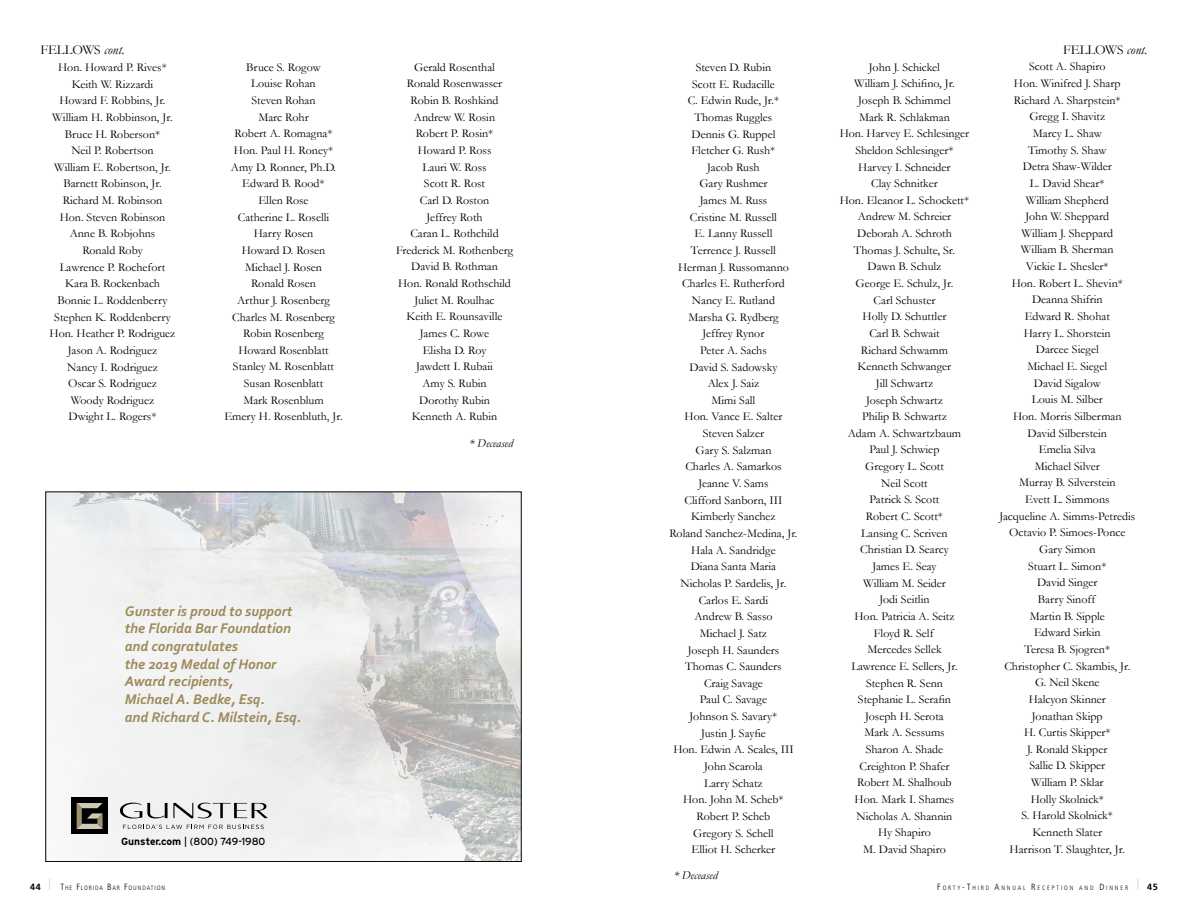
<style>
.page{position:relative;width:1188px;height:918px;background:#fff}
.page>*{position:absolute;margin:0;border:0;box-sizing:border-box;transform-origin:0 0}
.t1{font:italic 700 14.7px/17.7px "Corbel";color:#9c8959}
.t2{font:13.5px "Garamond";color:#000}
.t3{font:12px/16.6px "Garamond";color:#000;text-align:center}
.t4{font:italic 12px "Garamond";color:#000}
.t5{font:10.35px "Interstate";color:#000}
.t6{font:300 condensed 6.3px "Frutiger LT Std";letter-spacing:.285em;color:#000}
.t7{font:300 condensed 6.3px "Frutiger LT Std";letter-spacing:.145em;color:#000}
.s1{font-style:italic}
.s2{font-weight:700}
.s3{font-weight:700;font-stretch:normal;font-size:9px}
.s4{font-size:16.5px;color:#dadbdc}
.s5{font-size:9px}
</style>
<div class="page">
<img style="left:47px;top:493px;width:473px;height:367px">
<svg style="left:120px;top:803px;width:148px;height:15px"></svg>
<svg style="left:123px;top:825px;width:141px;height:4px"></svg>
<div style="left:71px;top:798px;width:37px;height:36px;background:#000"></div>
<svg style="left:77px;top:803px;width:26px;height:26px"></svg>
<p class="t2" style="left:40px;top:41px;width:86px">FELLOWS <span class="s1">cont.</span></p>
<p class="t3" style="left:50px;top:59px;width:127px">Hon. Howard P. Rives*<br>Keith W. Rizzardi<br>Howard F. Robbins, Jr.<br>William H. Robbinson, Jr.<br>Bruce H. Roberson*<br>Neil P. Robertson<br>William E. Robertson, Jr.<br>Barnett Robinson, Jr.<br>Richard M. Robinson<br>Hon. Steven Robinson<br>Anne B. Robjohns<br>Ronald Roby<br>Lawrence P. Rochefort<br>Kara B. Rockenbach<br>Bonnie L. Roddenberry<br>Stephen K. Roddenberry<br>Hon. Heather P. Rodriguez<br>Jason A. Rodriguez<br>Nancy I. Rodriguez<br>Oscar S. Rodriguez<br>Woody Rodriguez<br>Dwight L. Rogers*</p>
<p class="t3" style="left:224px;top:58px;width:120px">Bruce S. Rogow<br>Louise Rohan<br>Steven Rohan<br>Marc Rohr<br>Robert A. Romagna*<br>Hon. Paul H. Roney*<br>Amy D. Ronner, Ph.D.<br>Edward B. Rood*<br>Ellen Rose<br>Catherine L. Roselli<br>Harry Rosen<br>Howard D. Rosen<br>Michael J. Rosen<br>Ronald Rosen<br>Arthur J. Rosenberg<br>Charles M. Rosenberg<br>Robin Rosenberg<br>Howard Rosenblatt<br>Stanley M. Rosenblatt<br>Susan Rosenblatt<br>Mark Rosenblum<br>Emery H. Rosenbluth, Jr.</p>
<p class="t3" style="left:396px;top:58px;width:118px">Gerald Rosenthal<br>Ronald Rosenwasser<br>Robin B. Roshkind<br>Andrew W. Rosin<br>Robert P. Rosin*<br>Howard P. Ross<br>Lauri W. Ross<br>Scott R. Rost<br>Carl D. Roston<br>Jeffrey Roth<br>Caran L. Rothchild<br>Frederick M. Rothenberg<br>David B. Rothman<br>Hon. Ronald Rothschild<br>Juliet M. Roulhac<br>Keith E. Rounsaville<br>James C. Rowe<br>Elisha D. Roy<br>Jawdett I. Rubaii<br>Amy S. Rubin<br>Dorothy Rubin<br>Kenneth A. Rubin</p>
<p class="t1" style="left:125px;top:602px;width:178px">Gunster is proud to support the Florida Bar Foundation and congratulates<br>the 2019 Medal of Honor<br>Award recipients,<br>Michael A. Bedke, Esq.<br>and Richard C. Milstein, Esq.</p>
<p class="t5" style="left:121px;top:835px;width:146px"><span class="s2">Gunster.com</span> | (800) 749-1980</p>
<p class="t4" style="left:469px;top:435px;width:45px">* Deceased</p>
<p class="t2" style="left:1063px;top:41px;width:86px">FELLOWS <span class="s1">cont.</span></p>
<p class="t3" style="left:669px;top:59px;width:130px">Steven D. Rubin<br>Scott E. Rudacille<br>C. Edwin Rude, Jr.*<br>Thomas Ruggles<br>Dennis G. Ruppel<br>Fletcher G. Rush*<br>Jacob Rush<br>Gary Rushmer<br>James M. Russ<br>Cristine M. Russell<br>E. Lanny Russell<br>Terrence J. Russell<br>Herman J. Russomanno<br>Charles E. Rutherford<br>Nancy E. Rutland<br>Marsha G. Rydberg<br>Jeffrey Rynor<br>Peter A. Sachs<br>David S. Sadowsky<br>Alex J. Saiz<br>Mimi Sall<br>Hon. Vance E. Salter<br>Steven Salzer<br>Gary S. Salzman<br>Charles A. Samarkos<br>Jeanne V. Sams<br>Clifford Sanborn, III<br>Kimberly Sanchez<br>Roland Sanchez-Medina, Jr.<br>Hala A. Sandridge<br>Diana Santa Maria<br>Nicholas P. Sardelis, Jr.<br>Carlos E. Sardi<br>Andrew B. Sasso<br>Michael J. Satz<br>Joseph H. Saunders<br>Thomas C. Saunders<br>Craig Savage<br>Paul C. Savage<br>Johnson S. Savary*<br>Justin J. Sayfie<br>Hon. Edwin A. Scales, III<br>John Scarola<br>Larry Schatz<br>Hon. John M. Scheb*<br>Robert P. Scheb<br>Gregory S. Schell<br>Elliot H. Scherker</p>
<p class="t3" style="left:840px;top:58px;width:131px">John J. Schickel<br>William J. Schifino, Jr.<br>Joseph B. Schimmel<br>Mark R. Schlakman<br>Hon. Harvey E. Schlesinger<br>Sheldon Schlesinger*<br>Harvey I. Schneider<br>Clay Schnitker<br>Hon. Eleanor L. Schockett*<br>Andrew M. Schreier<br>Deborah A. Schroth<br>Thomas J. Schulte, Sr.<br>Dawn B. Schulz<br>George E. Schulz, Jr.<br>Carl Schuster<br>Holly D. Schuttler<br>Carl B. Schwait<br>Richard Schwamm<br>Kenneth Schwanger<br>Jill Schwartz<br>Joseph Schwartz<br>Philip B. Schwartz<br>Adam A. Schwartzbaum<br>Paul J. Schwiep<br>Gregory L. Scott<br>Neil Scott<br>Patrick S. Scott<br>Robert C. Scott*<br>Lansing C. Scriven<br>Christian D. Searcy<br>James E. Seay<br>William M. Seider<br>Jodi Seitlin<br>Hon. Patricia A. Seitz<br>Floyd R. Self<br>Mercedes Sellek<br>Lawrence E. Sellers, Jr.<br>Stephen R. Senn<br>Stephanie L. Serafin<br>Joseph H. Serota<br>Mark A. Sessums<br>Sharon A. Shade<br>Creighton P. Shafer<br>Robert M. Shalhoub<br>Hon. Mark I. Shames<br>Nicholas A. Shannin<br>Hy Shapiro<br>M. David Shapiro</p>
<p class="t3" style="left:999px;top:58px;width:137px">Scott A. Shapiro<br>Hon. Winifred J. Sharp<br>Richard A. Sharpstein*<br>Gregg I. Shavitz<br>Marcy L. Shaw<br>Timothy S. Shaw<br>Detra Shaw-Wilder<br>L. David Shear*<br>William Shepherd<br>John W. Sheppard<br>William J. Sheppard<br>William B. Sherman<br>Vickie L. Shesler*<br>Hon. Robert L. Shevin*<br>Deanna Shifrin<br>Edward R. Shohat<br>Harry L. Shorstein<br>Darcee Siegel<br>Michael E. Siegel<br>David Sigalow<br>Louis M. Silber<br>Hon. Morris Silberman<br>David Silberstein<br>Emelia Silva<br>Michael Silver<br>Murray B. Silverstein<br>Evett L. Simmons<br>Jacqueline A. Simms-Petredis<br>Octavio P. Simoes-Ponce<br>Gary Simon<br>Stuart L. Simon*<br>David Singer<br>Barry Sinoff<br>Martin B. Sipple<br>Edward Sirkin<br>Teresa B. Sjogren*<br>Christopher C. Skambis, Jr.<br>G. Neil Skene<br>Halcyon Skinner<br>Jonathan Skipp<br>H. Curtis Skipper*<br>J. Ronald Skipper<br>Sallie D. Skipper<br>William P. Sklar<br>Holly Skolnick*<br>S. Harold Skolnick*<br>Kenneth Slater<br>Harrison T. Slaughter, Jr.</p>
<p class="t4" style="left:674px;top:867px;width:45px">* Deceased</p>
<p class="t7" style="left:30px;top:885px;width:137px"><span class="s3">44</span> <span class="s4">I</span> <span class="s5">T</span>HE <span class="s5">F</span>LORIDA <span class="s5">B</span> AR <span class="s5">F</span>OUNDATION</p>
<p class="t6" style="left:937px;top:885px;width:222px"><span class="s5">F</span>ORTY<span class="s5">-T</span>HIRD <span class="s5">A</span>NNUAL <span class="s5">R</span> ECEPTION AND <span class="s5">D</span> INNER <span class="s4">I</span> <span class="s3">45</span></p>
</div>
